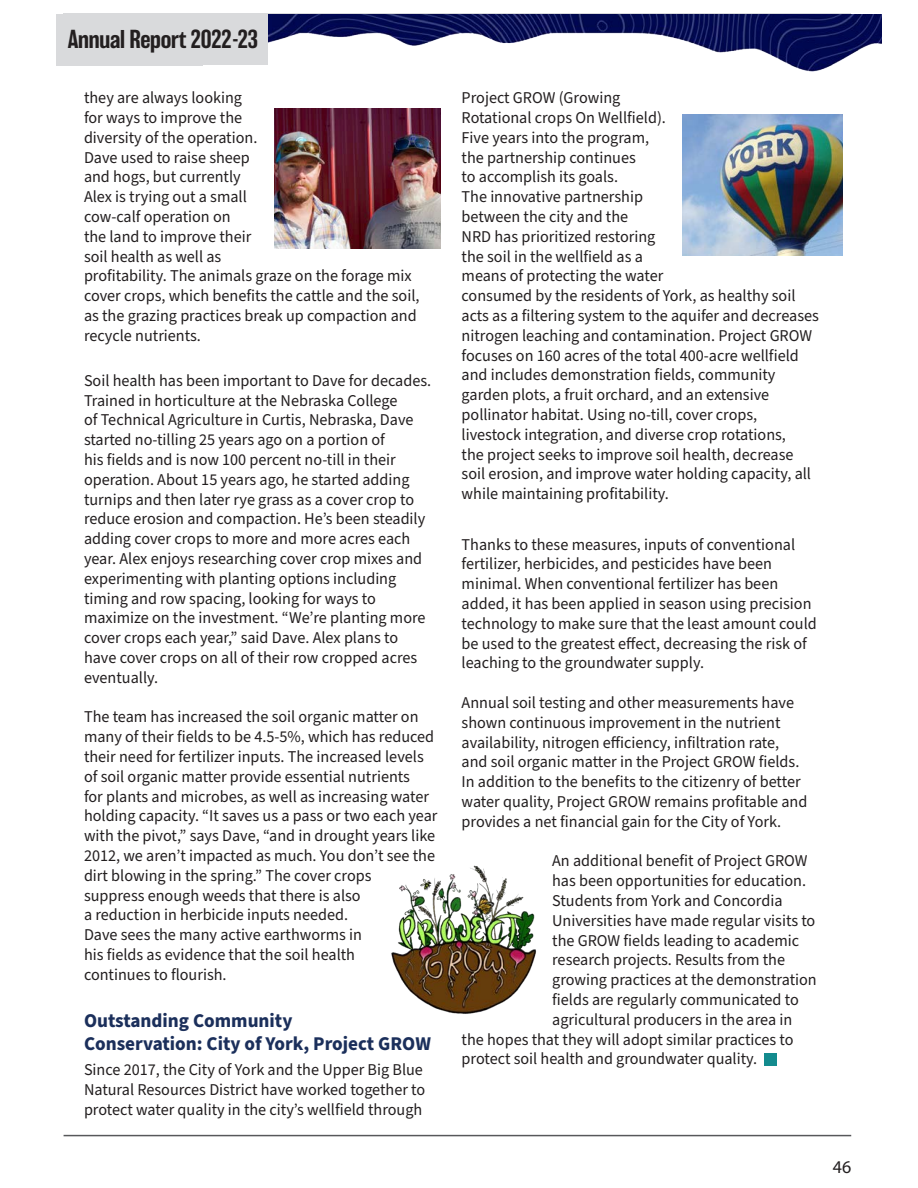
<style>
.page{position:relative;width:918px;height:1188px;background:#fff}
.page>*{position:absolute;margin:0;border:0;box-sizing:border-box;transform-origin:0 0}
.Text{font:500 24px "Balboa";letter-spacing:-.01em;color:#231f20}
.t1{font:700 19.5px/23.4px "Source Sans Pro";color:#1b2f5b}
.t2{font:200 18px "Balboa";color:#231f20}
.t3{font:18px "Myriad Pro";color:#231f20}
.t4{font:16.5px/19.8px "Source Sans Pro";color:#231f20}
</style>
<div class="page">
<div style="left:64px;top:14px;width:787px;height:51px;background:#d9dadc"></div>
<hr style="left:64px;top:1135px;width:787px;height:1px;background:#57585a">
<div style="left:57px;top:14px;width:146px;height:52px;background:#d9dadc"></div>
<img style="left:268px;top:15px;width:614px;height:57px">
<div style="left:764px;top:1053px;width:13px;height:13px;background:#138b8e"></div>
<img style="left:274px;top:108px;width:167px;height:140px">
<img style="left:683px;top:115px;width:160px;height:140px">
<img style="left:391px;top:865px;width:146px;height:149px">
<p class="Text" style="left:68px;top:26px;width:192px">Annual Report 2022-23</p>
<p class="t2" style="left:79px;top:30px;width:98px">Project Proposal</p>
<p class="t4" style="left:84px;top:88px;width:337px">they are always looking<br>for ways to improve the<br>diversity of the operation.<br>Dave used to raise sheep<br>and hogs, but currently<br>Alex is trying out a small<br>cow-calf operation on<br>the land to improve their<br>soil health as well as<br>profitability. The animals graze on the forage mix cover crops, which benefits the cattle and the soil, as the grazing practices break up compaction and recycle nutrients.</p>
<p class="t4" style="left:84px;top:371px;width:349px">Soil health has been important to Dave for decades.<br>Trained in horticulture at the Nebraska College<br>of Technical Agriculture in Curtis, Nebraska, Dave started no-tilling 25 years ago on a portion of<br>his fields and is now 100 percent no-till in their operation. About 15 years ago, he started adding turnips and then later rye grass as a cover crop to reduce erosion and compaction. He’s been steadily adding cover crops to more and more acres each year. Alex enjoys researching cover crop mixes and experimenting with planting options including timing and row spacing, looking for ways to maximize on the investment. “We’re planting more cover crops each year,” said Dave. Alex plans to have cover crops on all of their row cropped acres eventually.</p>
<p class="t4" style="left:84px;top:708px;width:355px">The team has increased the soil organic matter on many of their fields to be 4.5-5%, which has reduced their need for fertilizer inputs. The increased levels of soil organic matter provide essential nutrients<br>for plants and microbes, as well as increasing water holding capacity. “It saves us a pass or two each year with the pivot,” says Dave, “and in drought years like 2012, we aren’t impacted as much. You don’t see the dirt blowing in the spring.” The cover crops<br>suppress enough weeds that there is also<br>a reduction in herbicide inputs needed.<br>Dave sees the many active earthworms in<br>his fields as evidence that the soil health<br>continues to flourish.</p>
<p class="t1" style="left:84px;top:1009px;width:348px">Outstanding Community<br>Conservation: City of York, Project GROW</p>
<p class="t4" style="left:84px;top:1060px;width:343px">Since 2017, the City of York and the Upper Big Blue<br>Natural Resources District have worked together to protect water quality in the city’s wellfield through</p>
<p class="t4" style="left:462px;top:88px;width:359px">Project GROW (Growing<br>Rotational crops On Wellfield).<br>Five years into the program,<br>the partnership continues<br>to accomplish its goals.<br>The innovative partnership<br>between the city and the<br>NRD has prioritized restoring<br>the soil in the wellfield as a<br>means of protecting the water<br>consumed by the residents of York, as healthy soil acts as a filtering system to the aquifer and decreases nitrogen leaching and contamination. Project GROW focuses on 160 acres of the total 400-acre wellfield and includes demonstration fields, community garden plots, a fruit orchard, and an extensive pollinator habitat. Using no-till, cover crops, livestock integration, and diverse crop rotations,<br>the project seeks to improve soil health, decrease soil erosion, and improve water holding capacity, all while maintaining profitability.</p>
<p class="t4" style="left:462px;top:535px;width:357px">Thanks to these measures, inputs of conventional fertilizer, herbicides, and pesticides have been minimal. When conventional fertilizer has been added, it has been applied in season using precision technology to make sure that the least amount could be used to the greatest effect, decreasing the risk of leaching to the groundwater supply.</p>
<p class="t4" style="left:462px;top:693px;width:347px">Annual soil testing and other measurements have shown continuous improvement in the nutrient availability, nitrogen efficiency, infiltration rate, and soil organic matter in the Project GROW fields.<br>In addition to the benefits to the citizenry of better water quality, Project GROW remains profitable and provides a net financial gain for the City of York.</p>
<p class="t4" style="left:552px;top:852px;width:257px">An additional benefit of Project GROW</p>
<p class="t4" style="left:552px;top:871px;width:255px">has been opportunities for education.</p>
<p class="t4" style="left:552px;top:891px;width:232px">Students from York and Concordia</p>
<p class="t4" style="left:552px;top:911px;width:265px">Universities have made regular visits to</p>
<p class="t4" style="left:552px;top:931px;width:248px">the GROW fields leading to academic</p>
<p class="t4" style="left:552px;top:951px;width:234px">research projects. Results from the</p>
<p class="t4" style="left:552px;top:970px;width:266px">growing practices at the demonstration</p>
<p class="t4" style="left:552px;top:990px;width:248px">fields are regularly communicated to</p>
<p class="t4" style="left:552px;top:1010px;width:242px">agricultural producers in the area in</p>
<p class="t4" style="left:462px;top:1030px;width:334px">the hopes that they will adopt similar practices to</p>
<p class="t4" style="left:462px;top:1050px;width:297px">protect soil health and groundwater quality.</p>
<p class="t3" style="left:833px;top:1156px;width:20px">46</p>
</div>
